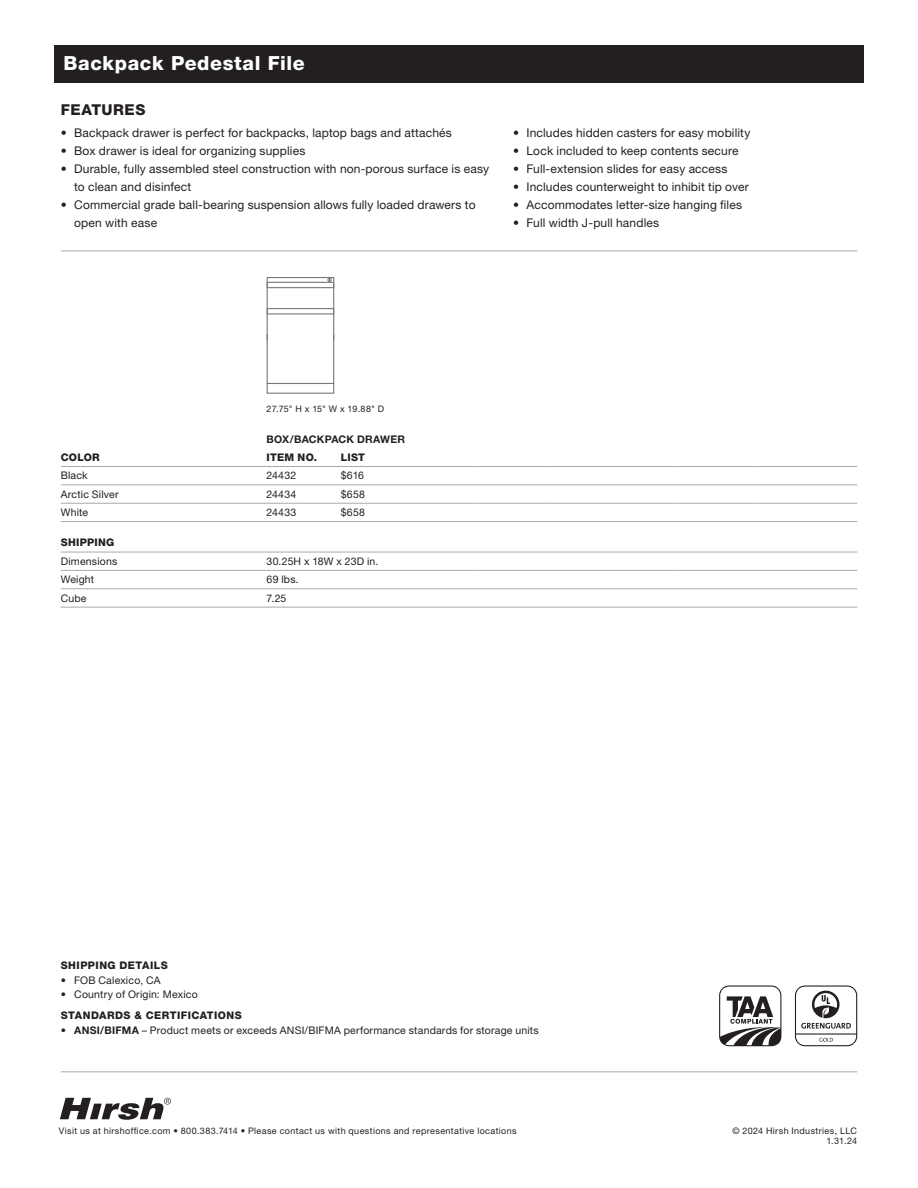
<style>
.page{position:relative;width:918px;height:1188px;background:#fff}
.page>*{position:absolute;margin:0;border:0;box-sizing:border-box;transform-origin:0 0}
.t1{font:800 19.5px "Helvetica Neue LT Std";letter-spacing:.03em;color:#fff}
.t2{font:800 15px "Helvetica Neue LT Std";letter-spacing:.035em;color:#231f20}
.t3{font:12px/18px "Helvetica Neue LT Std";letter-spacing:.015em;color:#231f20}
.t4{font:10.5px "Helvetica Neue LT Std";letter-spacing:.02em;color:#231f20}
.t5{font:800 10.5px "Helvetica Neue LT Std";letter-spacing:.04em;color:#231f20}
.t6{font:700 10.5px "Helvetica Neue LT Std";letter-spacing:.02em;color:#231f20}
.t7{font:9px/9.6px "Helvetica Neue LT Std";letter-spacing:.04em;color:#231f20;text-align:right}
.s1{font-weight:700}
</style>
<div class="page">
<svg style="left:60px;top:1098px;width:111px;height:22px"></svg>
<div style="left:54px;top:45px;width:810px;height:38px;background:#231f20"></div>
<hr style="left:61px;top:251px;width:796px;height:1px;background:#a8a9ad">
<hr style="left:61px;top:1071px;width:796px;height:1px;background:#a8a9ad">
<hr style="left:61px;top:466px;width:206px;height:1px;background:#a8a9ad">
<hr style="left:267px;top:466px;width:74px;height:1px;background:#a8a9ad">
<hr style="left:341px;top:466px;width:131px;height:1px;background:#a8a9ad">
<hr style="left:472px;top:466px;width:75px;height:1px;background:#a8a9ad">
<hr style="left:547px;top:466px;width:131px;height:1px;background:#a8a9ad">
<hr style="left:678px;top:466px;width:75px;height:1px;background:#a8a9ad">
<hr style="left:753px;top:466px;width:104px;height:1px;background:#a8a9ad">
<hr style="left:61px;top:484px;width:206px;height:1px;background:#a8a9ad">
<hr style="left:61px;top:503px;width:206px;height:1px;background:#a8a9ad">
<hr style="left:61px;top:521px;width:206px;height:1px;background:#a8a9ad">
<hr style="left:267px;top:484px;width:74px;height:1px;background:#a8a9ad">
<hr style="left:267px;top:503px;width:74px;height:1px;background:#a8a9ad">
<hr style="left:267px;top:521px;width:74px;height:1px;background:#a8a9ad">
<hr style="left:341px;top:484px;width:131px;height:1px;background:#a8a9ad">
<hr style="left:341px;top:503px;width:131px;height:1px;background:#a8a9ad">
<hr style="left:341px;top:521px;width:131px;height:1px;background:#a8a9ad">
<hr style="left:472px;top:484px;width:75px;height:1px;background:#a8a9ad">
<hr style="left:547px;top:484px;width:131px;height:1px;background:#a8a9ad">
<hr style="left:678px;top:484px;width:75px;height:1px;background:#a8a9ad">
<hr style="left:472px;top:503px;width:75px;height:1px;background:#a8a9ad">
<hr style="left:547px;top:503px;width:131px;height:1px;background:#a8a9ad">
<hr style="left:678px;top:503px;width:75px;height:1px;background:#a8a9ad">
<hr style="left:472px;top:521px;width:75px;height:1px;background:#a8a9ad">
<hr style="left:547px;top:521px;width:131px;height:1px;background:#a8a9ad">
<hr style="left:678px;top:521px;width:75px;height:1px;background:#a8a9ad">
<hr style="left:753px;top:484px;width:104px;height:1px;background:#a8a9ad">
<hr style="left:753px;top:503px;width:104px;height:1px;background:#a8a9ad">
<hr style="left:753px;top:521px;width:104px;height:1px;background:#a8a9ad">
<hr style="left:61px;top:552px;width:206px;height:1px;background:#a8a9ad">
<hr style="left:267px;top:552px;width:205px;height:1px;background:#a8a9ad">
<hr style="left:472px;top:552px;width:206px;height:1px;background:#a8a9ad">
<hr style="left:678px;top:552px;width:179px;height:1px;background:#a8a9ad">
<hr style="left:61px;top:570px;width:206px;height:1px;background:#a8a9ad">
<hr style="left:61px;top:588px;width:206px;height:1px;background:#a8a9ad">
<hr style="left:61px;top:607px;width:206px;height:1px;background:#a8a9ad">
<hr style="left:267px;top:570px;width:205px;height:1px;background:#a8a9ad">
<hr style="left:267px;top:588px;width:205px;height:1px;background:#a8a9ad">
<hr style="left:267px;top:607px;width:205px;height:1px;background:#a8a9ad">
<hr style="left:472px;top:570px;width:206px;height:1px;background:#a8a9ad">
<hr style="left:472px;top:588px;width:206px;height:1px;background:#a8a9ad">
<hr style="left:472px;top:607px;width:206px;height:1px;background:#a8a9ad">
<hr style="left:678px;top:570px;width:179px;height:1px;background:#a8a9ad">
<hr style="left:678px;top:588px;width:179px;height:1px;background:#a8a9ad">
<hr style="left:678px;top:607px;width:179px;height:1px;background:#a8a9ad">
<svg style="left:795px;top:986px;width:62px;height:60px"></svg>
<svg style="left:719px;top:985px;width:62px;height:61px"></svg>
<div style="left:267px;top:277px;width:67px;height:117px;border:1px solid #76787b"></div>
<div style="left:267px;top:282px;width:67px;height:6px;border:1px solid #76787b"></div>
<hr style="left:267px;top:383px;width:67px;height:1px;background:#76787b">
<div style="left:267px;top:308px;width:67px;height:7px;border:1px solid #76787b"></div>
<svg style="left:328px;top:278px;width:3px;height:4px"></svg>
<p class="t1" style="left:64px;top:52px;width:243px">Backpack Pedestal File</p>
<p class="t2" style="left:61px;top:101px;width:86px">FEATURES</p>
<p class="t3" style="left:61px;top:124px;width:393px">• Backpack drawer is perfect for backpacks, laptop bags and attachés</p>
<p class="t3" style="left:61px;top:142px;width:246px">• Box drawer is ideal for organizing supplies</p>
<p class="t3" style="left:74px;top:160px;width:416px;text-indent:-14px">• Durable, fully assembled steel construction with non-porous surface is easy to clean and disinfect</p>
<p class="t3" style="left:74px;top:196px;width:403px;text-indent:-14px">• Commercial grade ball-bearing suspension allows fully loaded drawers to open with ease</p>
<p class="t3" style="left:513px;top:124px;width:239px">• Includes hidden casters for easy mobility</p>
<p class="t3" style="left:513px;top:142px;width:227px">• Lock included to keep contents secure</p>
<p class="t3" style="left:513px;top:160px;width:216px">• Full-extension slides for easy access</p>
<p class="t3" style="left:513px;top:178px;width:237px">• Includes counterweight to inhibit tip over</p>
<p class="t3" style="left:513px;top:196px;width:231px">• Accommodates letter-size hanging files</p>
<p class="t3" style="left:513px;top:214px;width:148px">• Full width J-pull handles</p>
<p class="t7" style="left:267px;top:404px;width:119px">27.75" H x 15" W x 19.88" D</p>
<p class="t6" style="left:267px;top:432px;width:140px">BOX/BACKPACK DRAWER</p>
<p class="t5" style="left:61px;top:451px;width:41px">COLOR</p>
<p class="t5" style="left:267px;top:451px;width:52px">ITEM NO.</p>
<p class="t5" style="left:341px;top:451px;width:26px">LIST</p>
<p class="t4" style="left:61px;top:469px;width:28px">Black</p>
<p class="t4" style="left:267px;top:469px;width:31px">24432</p>
<p class="t4" style="left:341px;top:469px;width:25px">$616</p>
<p class="t4" style="left:61px;top:488px;width:59px">Arctic Silver</p>
<p class="t4" style="left:267px;top:488px;width:31px">24434</p>
<p class="t4" style="left:341px;top:488px;width:26px">$658</p>
<p class="t4" style="left:61px;top:506px;width:29px">White</p>
<p class="t4" style="left:267px;top:506px;width:31px">24433</p>
<p class="t4" style="left:341px;top:506px;width:26px">$658</p>
<p class="t5" style="left:61px;top:536px;width:55px">SHIPPING</p>
<p class="t4" style="left:61px;top:555px;width:58px">Dimensions</p>
<p class="t4" style="left:267px;top:555px;width:113px">30.25H x 18W x 23D in.</p>
<p class="t4" style="left:61px;top:573px;width:35px">Weight</p>
<p class="t4" style="left:267px;top:573px;width:34px">69 lbs.</p>
<p class="t4" style="left:61px;top:592px;width:27px">Cube</p>
<p class="t4" style="left:267px;top:592px;width:21px">7.25</p>
<p class="t5" style="left:61px;top:959px;width:109px">SHIPPING DETAILS</p>
<p class="t4" style="left:61px;top:974px;width:101px">• FOB Calexico, CA</p>
<p class="t4" style="left:61px;top:988px;width:139px">• Country of Origin: Mexico</p>
<p class="t5" style="left:61px;top:1009px;width:183px">STANDARDS &amp; CERTIFICATIONS</p>
<p class="t4" style="left:61px;top:1024px;width:479px"><span class="s1">• ANSI/BIFMA</span> – Product meets or exceeds ANSI/BIFMA performance standards for storage units</p>
<p class="t7" style="left:59px;top:1126px;width:459px">Visit us at hirshoffice.com • 800.383.7414 • Please contact us with questions and representative locations</p>
<p class="t7" style="left:732px;top:1126px;width:126px">© 2024 Hirsh Industries, LLC<br>1.31.24</p>
</div>
